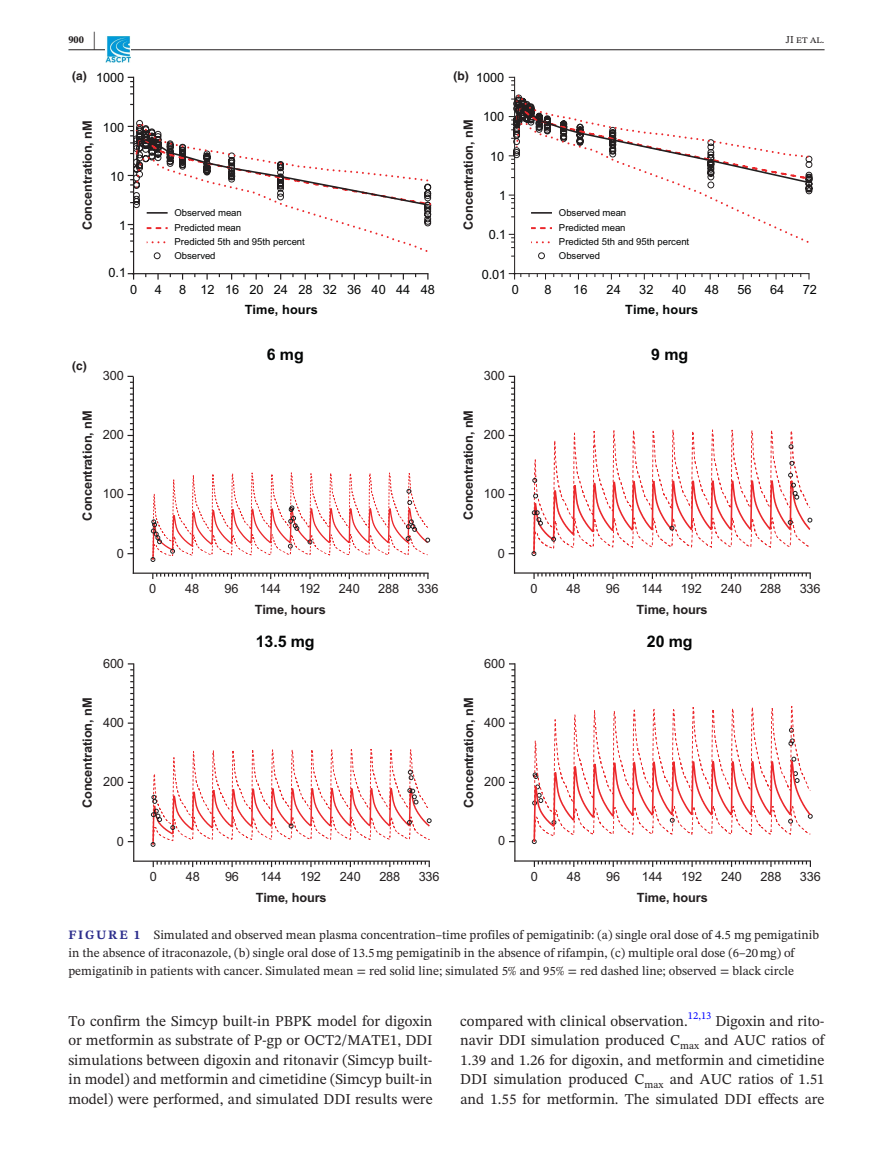
<style>
.page{position:relative;width:893px;height:1174px;background:#fff}
.page>*{position:absolute;margin:0;border:0;box-sizing:border-box;transform-origin:0 0}
.t1{font:700 15.9px "Arial";letter-spacing:-.005em;color:#030505}
.t2{font:15px/19.5px "STIX Two Text";color:#231f20;text-align:justify}
.t3{font:12.75px/18px "STIX Two Text";color:#231f20}
.t4{font:700 12.75px "Arial";letter-spacing:-.01em;color:#231f20}
.t5{font:12.75px "Arial";letter-spacing:-.01em;color:#231f20}
.t6{font:12.75px "Arial";letter-spacing:-.005em;color:#030505}
.t7{font:700 12.75px "Arial";letter-spacing:.005em;color:#030505}
.t8{font:700 12px "Helvetica";color:#231f20}
.t9{font:10.5px "STIX Two Text";color:#231f20}
.t10{font:10.5px "STIX Two Text";color:#00f}
.t11{font:700 10.5px "STIX Two Text";color:#231f20}
.t12{font:9.6px "Arial";letter-spacing:-.005em;color:#030505}
.s1{font-size:21px}
.s2{font-weight:700;color:#2c2d8c}
</style>
<div class="page">
<hr style="left:68px;top:49px;width:756px;height:1px;background:#231f20">
<img style="left:105px;top:37px;width:26px;height:25px">
<svg style="left:128px;top:77px;width:5px;height:10px"></svg>
<hr style="left:133px;top:77px;width:1px;height:197px;background:#231f20">
<svg style="left:128px;top:273px;width:6px;height:6px"></svg>
<svg style="left:128px;top:120px;width:303px;height:132px"></svg>
<hr style="left:147px;top:212px;width:21px;height:2px;background:#231f20">
<div style="left:154px;top:252px;width:6px;height:7px;border:1px solid #231f20;border-radius:50%"></div>
<hr style="left:133px;top:273px;width:295px;height:1px;background:#231f20">
<hr style="left:514px;top:77px;width:1px;height:197px;background:#231f20">
<hr style="left:514px;top:273px;width:295px;height:1px;background:#231f20">
<svg style="left:509px;top:273px;width:12px;height:6px"></svg>
<svg style="left:509px;top:77px;width:304px;height:171px"></svg>
<hr style="left:531px;top:212px;width:21px;height:2px;background:#231f20">
<div style="left:538px;top:252px;width:7px;height:7px;border:1px solid #231f20;border-radius:50%"></div>
<svg style="left:532px;top:429px;width:280px;height:127px"></svg>
<hr style="left:514px;top:572px;width:296px;height:1px;background:#231f20">
<svg style="left:533px;top:573px;width:278px;height:6px"></svg>
<hr style="left:514px;top:376px;width:1px;height:197px;background:#231f20">
<svg style="left:509px;top:376px;width:5px;height:178px"></svg>
<hr style="left:133px;top:377px;width:1px;height:196px;background:#231f20">
<hr style="left:133px;top:572px;width:295px;height:2px;background:#231f20">
<svg style="left:152px;top:573px;width:276px;height:6px"></svg>
<svg style="left:127px;top:376px;width:6px;height:178px"></svg>
<hr style="left:133px;top:664px;width:1px;height:197px;background:#231f20">
<hr style="left:134px;top:860px;width:295px;height:1px;background:#231f20">
<svg style="left:153px;top:861px;width:277px;height:6px"></svg>
<svg style="left:128px;top:663px;width:6px;height:179px"></svg>
<svg style="left:532px;top:706px;width:281px;height:138px"></svg>
<hr style="left:514px;top:664px;width:1px;height:197px;background:#231f20">
<hr style="left:515px;top:860px;width:295px;height:1px;background:#231f20">
<svg style="left:534px;top:861px;width:277px;height:6px"></svg>
<svg style="left:509px;top:663px;width:6px;height:179px"></svg>
<svg style="left:151px;top:472px;width:279px;height:90px"></svg>
<svg style="left:151px;top:749px;width:281px;height:97px"></svg>
<p class="t11" style="left:68px;top:32px;width:29px">900 <span class="s1">|</span></p>
<p class="t9" style="left:786px;top:32px;width:40px">JI et al.</p>
<p class="t8" style="left:72px;top:69px;width:16px">(a)</p>
<p class="t8" style="left:453px;top:69px;width:17px">(b)</p>
<p class="t6" style="left:96px;top:69px;width:30px">1000</p>
<p class="t6" style="left:476px;top:69px;width:30px">1000</p>
<p class="t6" style="left:483px;top:108px;width:23px">100</p>
<p class="t4" style="left:78px;top:230px;width:111px;rotate:-90deg">Concentration, nM</p>
<p class="t4" style="left:459px;top:230px;width:111px;rotate:-90deg">Concentration, nM</p>
<p class="t6" style="left:103px;top:118px;width:23px">100</p>
<p class="t6" style="left:490px;top:147px;width:16px">10</p>
<p class="t6" style="left:110px;top:167px;width:16px">10</p>
<p class="t6" style="left:499px;top:187px;width:9px">1</p>
<p class="t12" style="left:175px;top:206px;width:69px">Observed mean</p>
<p class="t12" style="left:175px;top:249px;width:43px">Observed</p>
<p class="t6" style="left:119px;top:216px;width:9px">1</p>
<p class="t6" style="left:108px;top:264px;width:19px">0.1</p>
<p class="t12" style="left:175px;top:221px;width:68px">Predicted mean</p>
<p class="t6" style="left:489px;top:226px;width:19px">0.1</p>
<p class="t12" style="left:175px;top:235px;width:132px">Predicted 5th and 95th percent</p>
<p class="t6" style="left:482px;top:265px;width:26px">0.01</p>
<p class="t6" style="left:130px;top:281px;width:9px">0</p>
<p class="t6" style="left:155px;top:281px;width:9px">4</p>
<p class="t6" style="left:179px;top:281px;width:257px">8 12 16 20 24 28 32 36 40 44 48</p>
<p class="t7" style="left:245px;top:301px;width:75px">Time, hours</p>
<p class="t12" style="left:559px;top:206px;width:69px">Observed mean</p>
<p class="t12" style="left:559px;top:249px;width:43px">Observed</p>
<p class="t12" style="left:559px;top:221px;width:68px">Predicted mean</p>
<p class="t12" style="left:559px;top:235px;width:132px">Predicted 5th and 95th percent</p>
<p class="t6" style="left:512px;top:281px;width:9px">0</p>
<p class="t6" style="left:545px;top:281px;width:9px">8</p>
<p class="t6" style="left:573px;top:281px;width:16px">16</p>
<p class="t6" style="left:607px;top:281px;width:16px">24</p>
<p class="t6" style="left:639px;top:281px;width:16px">32</p>
<p class="t6" style="left:672px;top:281px;width:16px">40</p>
<p class="t6" style="left:705px;top:281px;width:16px">48</p>
<p class="t6" style="left:737px;top:281px;width:16px">56</p>
<p class="t6" style="left:770px;top:281px;width:16px">64</p>
<p class="t6" style="left:803px;top:281px;width:16px">72</p>
<p class="t7" style="left:625px;top:301px;width:75px">Time, hours</p>
<p class="t8" style="left:72px;top:359px;width:16px">(c)</p>
<p class="t5" style="left:103px;top:367px;width:23px">300</p>
<p class="t4" style="left:78px;top:520px;width:111px;rotate:-90deg">Concentration, nM</p>
<p class="t5" style="left:103px;top:426px;width:23px">200</p>
<p class="t5" style="left:103px;top:485px;width:23px">100</p>
<p class="t5" style="left:117px;top:544px;width:9px">0</p>
<p class="t5" style="left:103px;top:654px;width:22px">600</p>
<p class="t4" style="left:78px;top:808px;width:112px;rotate:-90deg">Concentration, nM</p>
<p class="t5" style="left:103px;top:714px;width:22px">400</p>
<p class="t5" style="left:103px;top:773px;width:22px">200</p>
<p class="t5" style="left:117px;top:832px;width:9px">0</p>
<p class="t1" style="left:267px;top:343px;width:38px">6 mg</p>
<p class="t1" style="left:651px;top:343px;width:38px">9 mg</p>
<p class="t5" style="left:484px;top:367px;width:23px">300</p>
<p class="t4" style="left:459px;top:520px;width:111px;rotate:-90deg">Concentration, nM</p>
<p class="t5" style="left:484px;top:426px;width:23px">200</p>
<p class="t5" style="left:484px;top:485px;width:23px">100</p>
<p class="t5" style="left:498px;top:544px;width:9px">0</p>
<p class="t5" style="left:149px;top:580px;width:9px">0</p>
<p class="t5" style="left:224px;top:580px;width:16px">96</p>
<p class="t5" style="left:260px;top:580px;width:23px">144</p>
<p class="t5" style="left:299px;top:580px;width:23px">192</p>
<p class="t5" style="left:339px;top:580px;width:23px">240</p>
<p class="t5" style="left:378px;top:580px;width:23px">288</p>
<p class="t5" style="left:417px;top:580px;width:23px">336</p>
<p class="t5" style="left:185px;top:580px;width:16px">48</p>
<p class="t5" style="left:530px;top:580px;width:9px">0</p>
<p class="t5" style="left:606px;top:580px;width:16px">96</p>
<p class="t5" style="left:641px;top:580px;width:23px">144</p>
<p class="t5" style="left:681px;top:580px;width:23px">192</p>
<p class="t5" style="left:721px;top:580px;width:23px">240</p>
<p class="t5" style="left:760px;top:580px;width:23px">288</p>
<p class="t5" style="left:800px;top:580px;width:23px">336</p>
<p class="t5" style="left:567px;top:580px;width:16px">48</p>
<p class="t4" style="left:255px;top:600px;width:73px">Time, hours</p>
<p class="t4" style="left:637px;top:600px;width:73px">Time, hours</p>
<p class="t1" style="left:256px;top:630px;width:60px">13.5 mg</p>
<p class="t1" style="left:647px;top:630px;width:47px">20 mg</p>
<p class="t5" style="left:484px;top:654px;width:22px">600</p>
<p class="t4" style="left:460px;top:808px;width:112px;rotate:-90deg">Concentration, nM</p>
<p class="t5" style="left:484px;top:714px;width:22px">400</p>
<p class="t5" style="left:484px;top:773px;width:22px">200</p>
<p class="t5" style="left:498px;top:832px;width:9px">0</p>
<p class="t5" style="left:150px;top:868px;width:9px">0</p>
<p class="t5" style="left:225px;top:868px;width:16px">96</p>
<p class="t5" style="left:261px;top:868px;width:22px">144</p>
<p class="t5" style="left:300px;top:868px;width:22px">192</p>
<p class="t5" style="left:340px;top:868px;width:22px">240</p>
<p class="t5" style="left:379px;top:868px;width:22px">288</p>
<p class="t5" style="left:419px;top:868px;width:22px">336</p>
<p class="t5" style="left:186px;top:868px;width:16px">48</p>
<p class="t5" style="left:531px;top:868px;width:9px">0</p>
<p class="t5" style="left:606px;top:868px;width:16px">96</p>
<p class="t5" style="left:642px;top:868px;width:22px">144</p>
<p class="t5" style="left:681px;top:868px;width:22px">192</p>
<p class="t5" style="left:721px;top:868px;width:22px">240</p>
<p class="t5" style="left:760px;top:868px;width:22px">288</p>
<p class="t5" style="left:800px;top:868px;width:22px">336</p>
<p class="t5" style="left:567px;top:868px;width:16px">48</p>
<p class="t4" style="left:256px;top:888px;width:72px">Time, hours</p>
<p class="t4" style="left:637px;top:888px;width:72px">Time, hours</p>
<p class="t3" style="left:68px;top:925px;width:752px"><span class="s2">FIGURE 1</span> Simulated and observed mean plasma concentration–time profiles of pemigatinib: (a) single oral dose of 4.5 mg pemigatinib in the absence of itraconazole, (b) single oral dose of 13.5mg pemigatinib in the absence of rifampin, (c) multiple oral dose (6–20mg) of pemigatinib in patients with cancer. Simulated mean = red solid line; simulated 5% and 95% = red dashed line; observed = black circle</p>
<p class="t2" style="left:68px;top:1011px;width:366px">To confirm the Simcyp built-in PBPK model for digoxin or metformin as substrate of P-gp or OCT2/MATE1, DDI simulations between digoxin and ritonavir (Simcyp built&shy;in model) and metformin and cimetidine (Simcyp built-in model) were performed, and simulated DDI results were</p>
<p class="t2" style="left:460px;top:1011px;width:229px">compared with clinical observation.</p>
<p class="t10" style="left:688px;top:1008px;width:25px">12,13</p>
<p class="t2" style="left:460px;top:1011px;width:366px;text-indent:255px">Digoxin and rito&shy;navir DDI simulation produced C<sub>max</sub> and AUC ratios of 1.39 and 1.26 for digoxin, and metformin and cimetidine DDI simulation produced C<sub>max</sub> and AUC ratios of 1.51 and 1.55 for metformin. The simulated DDI effects are</p>
</div>
